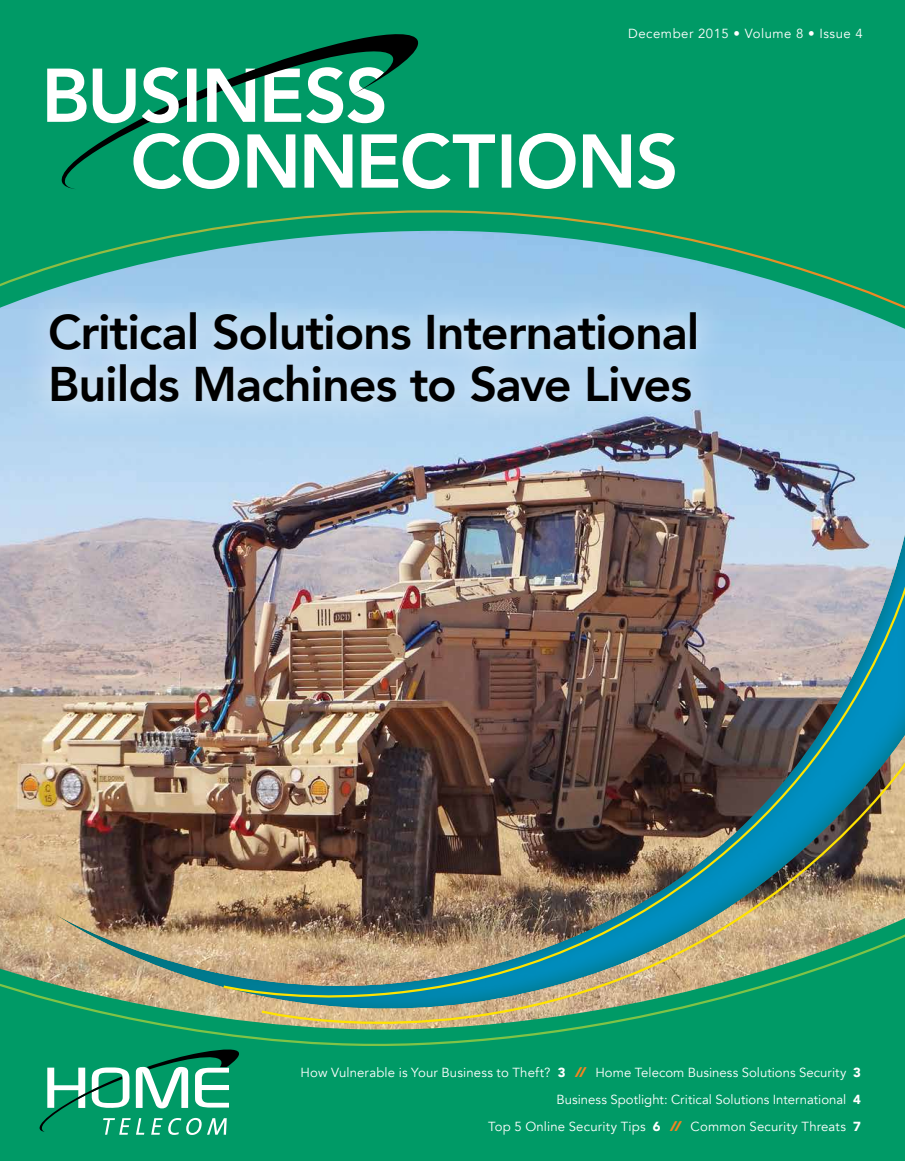
<style>
.page{position:relative;width:905px;height:1161px;background:#fff}
.page>*{position:absolute;margin:0;border:0;box-sizing:border-box;transform-origin:0 0}
.t1{font:800 48.6px/52.7px "Avenir";letter-spacing:-.025em;color:#000}
.t2{font:13.2px/27px "Avenir";letter-spacing:.01em;color:#fff;text-align:right}
.t3{font:13.2px "Avenir";letter-spacing:.04em;color:#fff}
.s1{font-weight:900}
.s2{font-family:"Hermes";font-weight:900;font-style:italic;font-size:13.5px;color:#f58421}
</style>
<div class="page">
<img style="left:0;top:339px;width:904px;height:573px">
<div style="left:0;top:0;width:904px;height:339px;background:#009a66"></div>
<svg style="left:0;top:209px;width:904px;height:110px;background:#41ab99"></svg>
<div style="left:0;top:912px;width:904px;height:249px;background:#009a66"></div>
<svg style="left:0;top:926px;width:259px;height:127px;background:#339f6c"></svg>
<svg style="left:21px;top:284px;width:705px;height:148px;background:#b3d4ee"></svg>
<svg style="left:31px;top:1044px;width:221px;height:91px;background:#2ea67d"></svg>
<div style="left:54px;top:436px;width:850px;height:573px;background:#f58421;opacity:.5"></div>
<img style="left:221px;top:535px;width:683px;height:511px">
<img style="left:259px;top:742px;width:645px;height:314px">
<svg style="left:47px;top:24px;width:627px;height:165px"></svg>
<p class="t3" style="left:628px;top:25px;width:236px">December 2015 • Volume 8 • Issue 4</p>
<h1 class="t1" style="left:48px;top:306px;width:653px">Critical Solutions International<br>Builds Machines to Save Lives</h1>
<p class="t2" style="left:300px;top:1060px;width:562px">How Vulnerable is Your Business to Theft? <span class="s1">3</span> <span class="s2">//</span> Home Telecom Business Solutions Security <span class="s1">3<br></span>Business Spotlight: Critical Solutions International <span class="s1">4<br></span>Top 5 Online Security Tips <span class="s1">6</span> <span class="s2">//</span> Common Security Threats <span class="s1">7</span></p>
</div>
